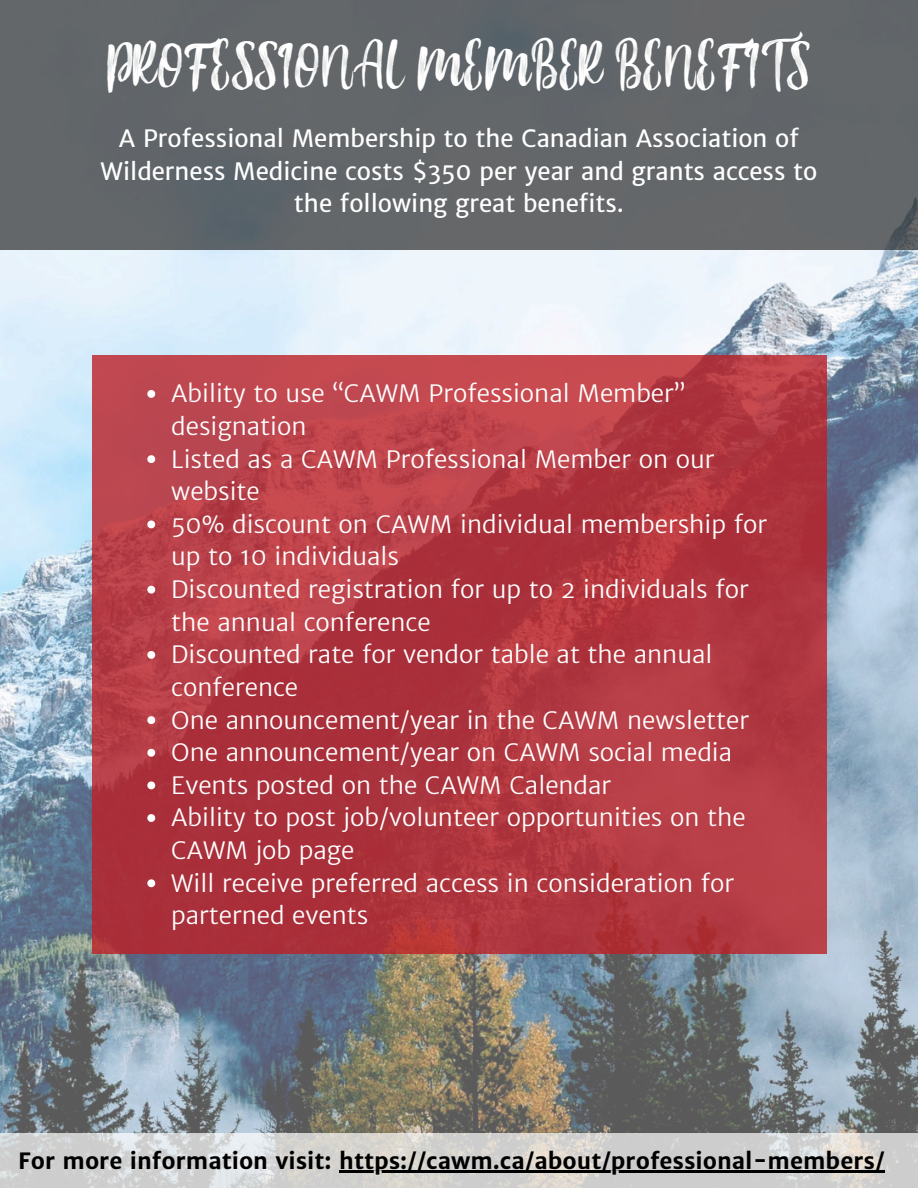
<style>
.page{position:relative;width:918px;height:1188px;background:#fff}
.page>*{position:absolute;margin:0;border:0;box-sizing:border-box;transform-origin:0 0}
.t1{font:38.25px "Mountain Script";color:#fff}
.t2{font:300 24px/32.7px "Merriweather Sans";color:#fff}
.t3{font:24px/32.7px "Merriweather Sans";color:#fff;text-align:center}
.t4{font:700 22.5px "Merriweather Sans";color:#000}
</style>
<div class="page">
<img style="left:0;top:249px;width:918px;height:884px">
<div style="left:0;top:0;width:918px;height:249px;background:#636769"></div>
<svg style="left:92px;top:355px;width:734px;height:599px;background:#b33942"></svg>
<svg style="left:147px;top:390px;width:8px;height:8px"></svg>
<svg style="left:147px;top:455px;width:8px;height:8px"></svg>
<svg style="left:147px;top:520px;width:8px;height:8px"></svg>
<svg style="left:147px;top:586px;width:8px;height:8px"></svg>
<svg style="left:147px;top:651px;width:8px;height:8px"></svg>
<svg style="left:147px;top:716px;width:8px;height:8px"></svg>
<svg style="left:147px;top:749px;width:8px;height:8px"></svg>
<svg style="left:147px;top:781px;width:8px;height:8px"></svg>
<svg style="left:147px;top:814px;width:8px;height:8px"></svg>
<svg style="left:147px;top:879px;width:8px;height:8px"></svg>
<svg style="left:0;top:1133px;width:918px;height:55px;background:#d1d1cf"></svg>
<hr style="left:339px;top:1171px;width:546px;height:2px;background:#000">
<p class="t1" style="left:108px;top:48px;width:704px">PROFESSIONAL MEMBER BENEFITS</p>
<h1 class="t3" style="left:101px;top:122px;width:718px">A Professional Membership to the Canadian Association of<br>Wilderness Medicine costs $350 per year and grants access to the following great benefits.</h1>
<p class="t2" style="left:171px;top:377px;width:516px">Ability to use “CAWM Professional Member” designation</p>
<p class="t2" style="left:171px;top:443px;width:545px">Listed as a CAWM Professional Member on our website</p>
<p class="t2" style="left:171px;top:508px;width:597px">50% discount on CAWM individual membership for up to 10 individuals</p>
<p class="t2" style="left:171px;top:573px;width:579px">Discounted registration for up to 2 individuals for the annual conference</p>
<p class="t2" style="left:171px;top:638px;width:543px">Discounted rate for vendor table at the annual conference</p>
<p class="t2" style="left:171px;top:704px;width:579px">One announcement/year in the CAWM newsletter</p>
<p class="t2" style="left:171px;top:736px;width:562px">One announcement/year on CAWM social media</p>
<p class="t2" style="left:171px;top:769px;width:441px">Events posted on the CAWM Calendar</p>
<p class="t2" style="left:171px;top:802px;width:576px">Ability to post job/volunteer opportunities on the<br>CAWM job page</p>
<p class="t2" style="left:171px;top:867px;width:565px">Will receive preferred access in consideration for parterned events</p>
<p class="t4" style="left:18px;top:1146px;width:868px">For more information visit: https://cawm.ca/about/professional-members/</p>
</div>
